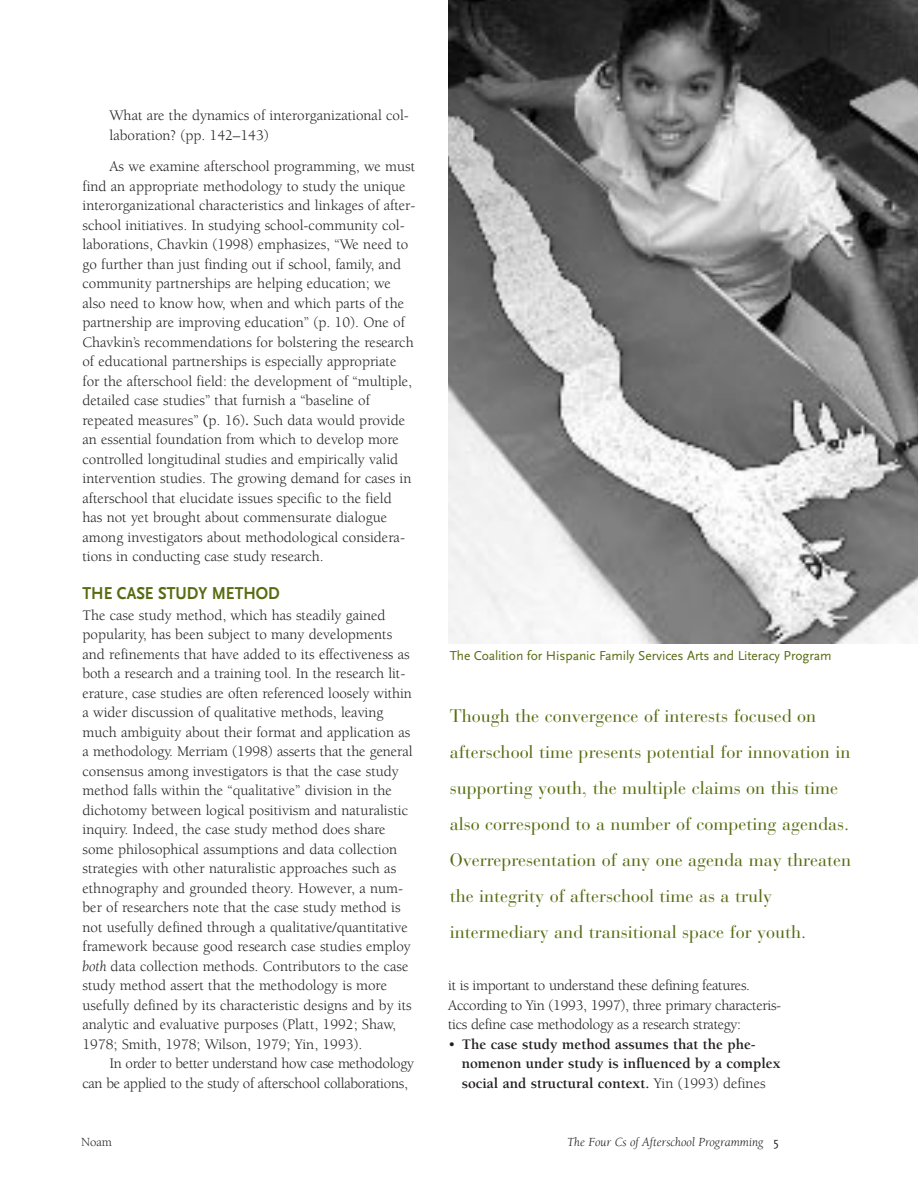
<style>
.page{position:relative;width:918px;height:1188px;background:#fff}
.page>*{position:absolute;margin:0;border:0;box-sizing:border-box;transform-origin:0 0}
.t1{font:18px/36px "Bauer Bodoni";color:#566c10}
.t2{font:700 18px "Scala Sans";color:#566c10;scale:.9 1}
.t3{font:15px/19.5px "Berkeley";color:#231f20}
.t4{font:15px/19.5px "Berkeley";letter-spacing:-.02em;color:#231f20}
.t5{font:700 15px/19.5px "Berkeley";color:#231f20}
.t6{font:13.5px "Scala Sans";letter-spacing:-.005em;color:#566c10}
.t7{font:italic 12.75px "Berkeley";color:#231f20}
.t8{font:12.75px "Berkeley";color:#231f20}
.s1{font-weight:700}
.s2{font-style:italic}
.s3{font-weight:400}
.s4{font-family:"Scala Sans";font-style:normal}
</style>
<div class="page">
<img style="left:448px;top:0;width:470px;height:644px">
<p class="t3" style="left:110px;top:107px;width:301px">What are the dynamics of interorganizational col&shy;laboration? (pp. 142–143)</p>
<p class="t3" style="left:82px;top:158px;width:335px;text-indent:27px">As we examine afterschool programming, we must find an appropriate methodology to study the unique interorganizational characteristics and linkages of after&shy;school initiatives. In studying school-community col&shy;laborations, Chavkin (1998) emphasizes, “We need to go further than just finding out if school, family, and community partnerships are helping education; we also need to know how, when and which parts of the partnership are improving education” (p. 10). One of Chavkin’s recommendations for bolstering the research of educational partnerships is especially appropriate for the afterschool field: the development of “multiple, detailed case studies” that furnish a “baseline of repeated measures” <span class="s1">(</span>p. 16)<span class="s1">.</span> Such data would provide an essential foundation from which to develop more controlled longitudinal studies and empirically valid intervention studies. The growing demand for cases in afterschool that elucidate issues specific to the field has not yet brought about commensurate dialogue among investigators about methodological considera&shy;tions in conducting case study research.</p>
<p class="t2" style="left:82px;top:585px;width:221px">THE CASE STUDY METHOD</p>
<p class="t3" style="left:82px;top:606px;width:332px">The case study method, which has steadily gained popularity, has been subject to many developments and refinements that have added to its effectiveness as both a research and a training tool. In the research lit&shy;erature, case studies are often referenced loosely within a wider discussion of qualitative methods, leaving much ambiguity about their format and application as a methodology. Merriam (1998) asserts that the general consensus among investigators is that the case study method falls within the “qualitative” division in the dichotomy between logical positivism and naturalistic inquiry. Indeed, the case study method does share some philosophical assumptions and data collection strategies with other naturalistic approaches such as ethnography and grounded theory<span class="s2">.</span> However, a num&shy;ber of researchers note that the case study method is not usefully defined through a qualitative/quantitative framework because good research case studies employ <span class="s2">both</span> data collection methods. Contributors to the case study method assert that the methodology is more usefully defined by its characteristic designs and by its analytic and evaluative purposes (Platt, 1992; Shaw, 1978; Smith, 1978; Wilson, 1979; Yin, 1993).</p>
<p class="t4" style="left:83px;top:1055px;width:333px;text-indent:27px">In order to better understand how case methodology can be applied to the study of afterschool collaborations,</p>
<p class="t6" style="left:450px;top:650px;width:383px">The Coalition for Hispanic Family Services Arts and Literacy Program</p>
<p class="t1" style="left:450px;top:700px;width:403px">Though the convergence of interests focused on afterschool time presents potential for innovation in supporting youth, the multiple claims on this time also correspond to a number of competing agendas.<br>Overrepresentation of any one agenda may threaten the integrity of afterschool time as a truly intermediary and transitional space for youth.</p>
<p class="t4" style="left:448px;top:977px;width:335px">it is important to understand these defining features.<br>According to Yin (1993, 1997), three primary characteris&shy;tics define case methodology as a research strategy:</p>
<p class="t5" style="left:462px;top:1035px;width:321px;text-indent:-13px"><span class="s3">•</span> The case study method assumes that the phe&shy;nomenon under study is influenced by a complex social and structural context. <span class="s3">Yin (1993) defines</span></p>
<p class="t8" style="left:81px;top:1137px;width:32px">Noam</p>
<p class="t7" style="left:567px;top:1137px;width:213px">The Four Cs of Afterschool Programming <span class="s4">5</span></p>
</div>
